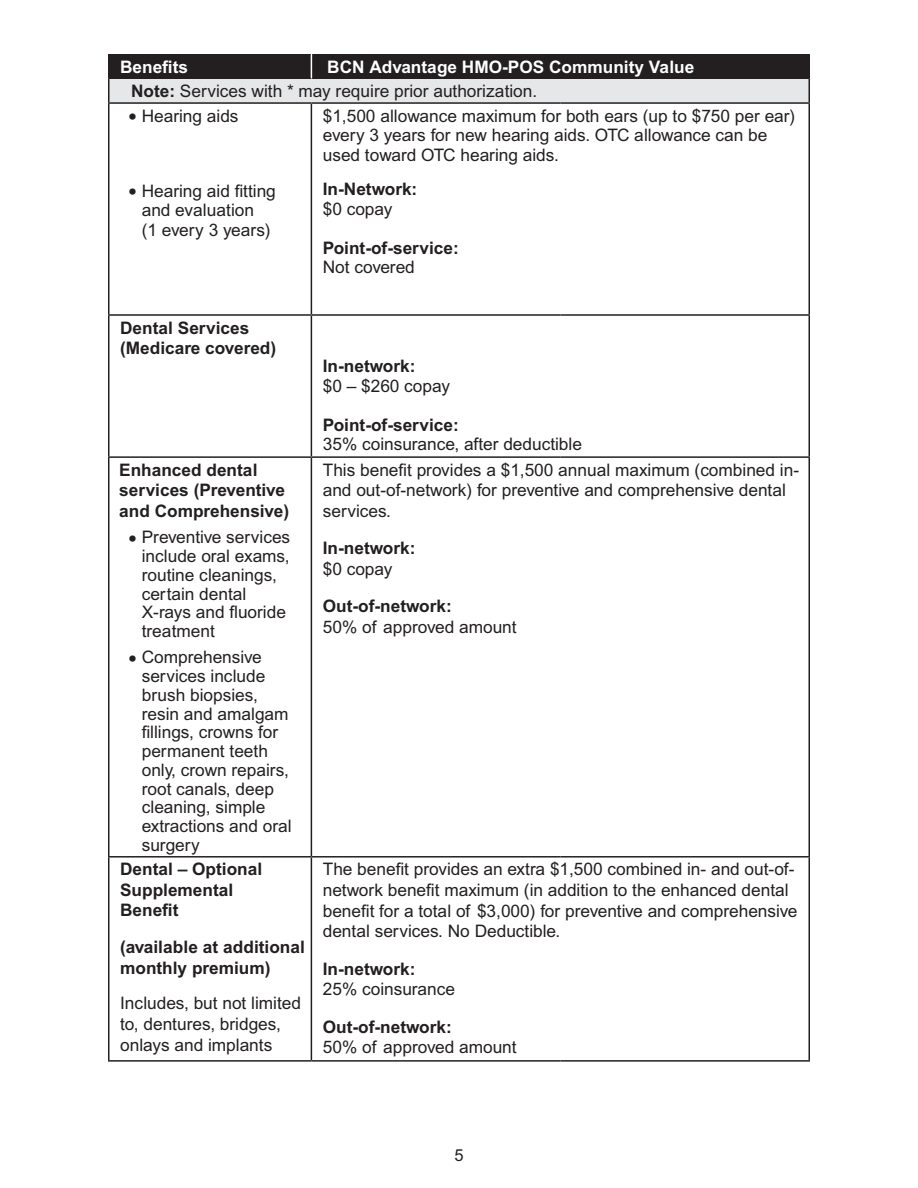
<style>
.page{position:relative;width:918px;height:1188px;background:#fff}
.page>*{position:absolute;margin:0;border:0;box-sizing:border-box;transform-origin:0 0}
.t1{font:17.25px/18.8px "Arial MT Std";color:#231f20}
.t2{font:700 17.25px/20.7px "Arial MT Std";color:#231f20}
.t3{font:700 17.25px "Arial MT Std";color:#fff}
.t4{font:16.5px "Arial MT Std";color:#231f20}
.s1{font-weight:700;color:#fff}
.s2{font-weight:700}
.s3{font-family:"Times New Roman";font-size:25.5px}
.s4{font-weight:400}
</style>
<div class="page">
<div style="left:109px;top:79px;width:700px;height:24px;background:#e6e7e9"></div>
<div style="left:311px;top:54px;width:498px;height:25px;background:#231f20"></div>
<hr style="left:108px;top:54px;width:2px;height:25px;background:#231f20">
<hr style="left:108px;top:104px;width:2px;height:210px;background:#231f20">
<hr style="left:311px;top:104px;width:1px;height:210px;background:#231f20">
<hr style="left:808px;top:104px;width:2px;height:210px;background:#231f20">
<hr style="left:108px;top:458px;width:2px;height:398px;background:#231f20">
<hr style="left:311px;top:458px;width:1px;height:398px;background:#231f20">
<hr style="left:808px;top:458px;width:2px;height:398px;background:#231f20">
<hr style="left:108px;top:856px;width:203px;height:2px;background:#231f20">
<hr style="left:108px;top:858px;width:2px;height:202px;background:#231f20">
<hr style="left:311px;top:856px;width:249px;height:2px;background:#231f20">
<hr style="left:311px;top:858px;width:1px;height:202px;background:#231f20">
<hr style="left:560px;top:856px;width:250px;height:2px;background:#231f20">
<hr style="left:808px;top:858px;width:2px;height:202px;background:#231f20">
<hr style="left:108px;top:79px;width:2px;height:23px;background:#231f20">
<hr style="left:108px;top:102px;width:203px;height:2px;background:#231f20">
<hr style="left:311px;top:102px;width:249px;height:2px;background:#231f20">
<hr style="left:560px;top:102px;width:250px;height:2px;background:#231f20">
<hr style="left:108px;top:1060px;width:203px;height:2px;background:#231f20">
<hr style="left:311px;top:1060px;width:249px;height:2px;background:#231f20">
<hr style="left:560px;top:1060px;width:250px;height:2px;background:#231f20">
<hr style="left:108px;top:314px;width:203px;height:2px;background:#231f20">
<hr style="left:108px;top:316px;width:2px;height:140px;background:#231f20">
<hr style="left:311px;top:314px;width:249px;height:2px;background:#231f20">
<hr style="left:311px;top:316px;width:1px;height:140px;background:#231f20">
<hr style="left:560px;top:314px;width:250px;height:2px;background:#231f20">
<hr style="left:808px;top:316px;width:2px;height:140px;background:#231f20">
<hr style="left:808px;top:79px;width:2px;height:23px;background:#231f20">
<hr style="left:108px;top:456px;width:203px;height:2px;background:#231f20">
<hr style="left:311px;top:456px;width:249px;height:2px;background:#231f20">
<hr style="left:560px;top:456px;width:250px;height:2px;background:#231f20">
<hr style="left:808px;top:54px;width:2px;height:25px;background:#231f20">
<div style="left:110px;top:54px;width:202px;height:25px;background:#231f20"></div>
<p class="t3" style="left:120px;top:56px;width:70px">Benefts</p>
<p class="t1" style="left:131px;top:55px;width:565px;line-height:24.6px;text-indent:196px"><span class="s1">BCN Advantage HMO-POS Community Value<br></span><span class="s2">Note:</span> Services with * may require prior authorization.</p>
<p class="t1" style="left:128px;top:107px;width:112px"><span class="s3">•</span> Hearing aids</p>
<p class="t1" style="left:323px;top:107px;width:474px;line-height:19.5px">$1,500 allowance maximum for both ears (up to $750 per ear) every 3 years for new hearing aids. OTC allowance can be used toward OTC hearing aids.</p>
<p class="t2" style="left:323px;top:180px;width:96px;line-height:19.5px">In-Network: <span class="s4">$0 copay</span></p>
<p class="t2" style="left:323px;top:238px;width:138px;line-height:19.5px">Point-of-service:<br><span class="s4">Not covered</span></p>
<p class="t1" style="left:128px;top:182px;width:149px;line-height:19.5px;text-align:center"><span class="s3">•</span> Hearing aid ftting and evaluation<br>(1 every 3 years)</p>
<p class="t2" style="left:120px;top:318px;width:158px">Dental Services (Medicare covered)</p>
<p class="t2" style="left:119px;top:460px;width:171px">Enhanced dental services (Preventive and Comprehensive)</p>
<p class="t1" style="left:142px;top:529px;width:150px;text-indent:-14px"><span class="s3">•</span> Preventive services include oral exams, routine cleanings, certain dental<br>X-rays and fuoride treatment</p>
<p class="t1" style="left:142px;top:649px;width:151px;text-indent:-14px"><span class="s3">•</span> Comprehensive services include brush biopsies, resin and amalgam fllings, crowns for permanent teeth only, crown repairs, root canals, deep cleaning, simple extractions and oral surgery</p>
<p class="t2" style="left:120px;top:860px;width:144px;line-height:20.2px">Dental – Optional<br>Supplemental<br>Beneft</p>
<p class="t2" style="left:120px;top:937px;width:186px">(available at additional monthly premium)</p>
<p class="t1" style="left:120px;top:994px;width:182px;line-height:20.7px">Includes, but not limited to, dentures, bridges, onlays and implants</p>
<p class="t1" style="left:323px;top:357px;width:129px;line-height:19.5px"><span class="s2">In-network:<br></span>$0 – $260 copay</p>
<p class="t1" style="left:323px;top:416px;width:261px;line-height:19.5px"><span class="s2">Point-of-service:<br></span>35% coinsurance, after deductible</p>
<p class="t1" style="left:323px;top:460px;width:478px;line-height:20.7px">This beneft provides a $1,500 annual maximum (combined in&shy;and out-of-network) for preventive and comprehensive dental services.</p>
<p class="t2" style="left:323px;top:538px;width:94px">In-network: <span class="s4">$0 copay</span></p>
<p class="t1" style="left:323px;top:597px;width:195px;line-height:20.7px"><span class="s2">Out-of-network:<br></span>50% of approved amount</p>
<p class="t1" style="left:323px;top:860px;width:476px;line-height:20.7px">The beneft provides an extra $1,500 combined in- and out-of&shy;network beneft maximum (in addition to the enhanced dental beneft for a total of $3,000) for preventive and comprehensive dental services. No Deductible.</p>
<p class="t1" style="left:323px;top:959px;width:134px;line-height:20.7px"><span class="s2">In-network:<br></span>25% coinsurance</p>
<p class="t1" style="left:323px;top:1017px;width:195px;line-height:20.7px"><span class="s2">Out-of-network:<br></span>50% of approved amount</p>
<p class="t4" style="left:454px;top:1146px;width:11px">5</p>
</div>
